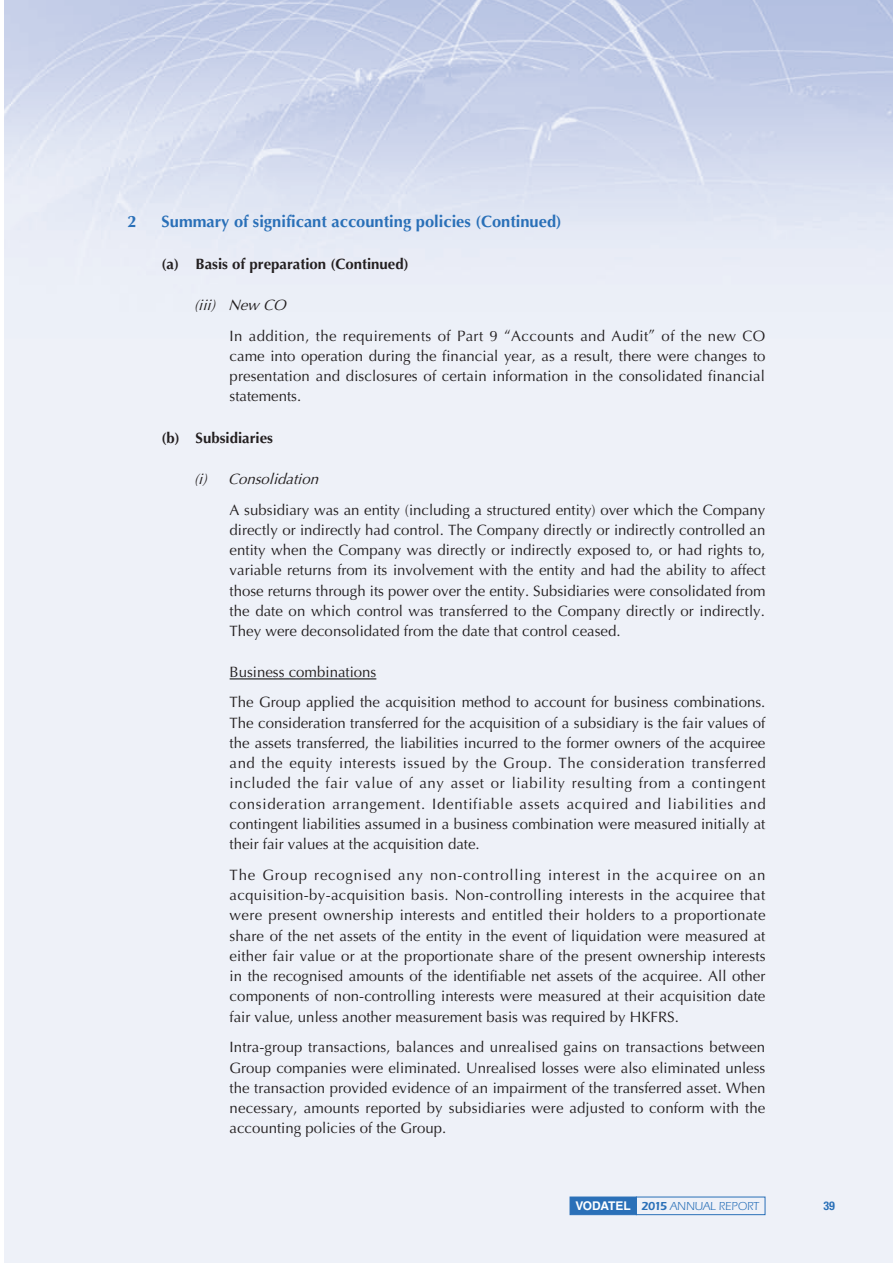
<style>
.page{position:relative;width:893px;height:1263px;background:#fff}
.page>*{position:absolute;margin:0;border:0;box-sizing:border-box;transform-origin:0 0}
._3__標題{font:700 16.5px "Optima LT Std";color:#2a70b8}
._1__內文{font:15px/20.2px "Optima LT Std";color:#231f20;text-align:justify}
._4__副標題{font:700 15px "Optima LT Std";color:#231f20}
._5__副副標題{font:italic 15px "Optima LT Std";color:#231f20}
.t1{font:12px "ITC Eras Std";color:#2a70b8}
.t2{font:700 condensed 12px "Helvetica Neue LT Std";color:#2a70b8}
.s1{font-family:"Helvetica LT Std";font-weight:700;color:#fff}
.s2{font-weight:600}
</style>
<div class="page">
<img style="left:4px;top:0;width:889px;height:1263px">
<div style="left:636px;top:1197px;width:129px;height:18px;border:1px solid #2a70b8"></div>
<div style="left:570px;top:1197px;width:67px;height:18px;background:#2a70b8"></div>
<hr style="left:230px;top:678px;width:146px;height:1px;background:#000">
<p class="_3__標題" style="left:128px;top:212px;width:11px">2</p>
<p class="_3__標題" style="left:162px;top:212px;width:402px">Summary of significant accounting policies (Continued)</p>
<p class="_4__副標題" style="left:162px;top:256px;width:249px">(a) Basis of preparation (Continued)</p>
<p class="_5__副副標題" style="left:194px;top:296px;width:98px">(iii) New CO</p>
<p class="_1__內文" style="left:230px;top:326px;width:537px">In addition, the requirements of Part 9 “Accounts and Audit” of the new CO came into operation during the financial year, as a result, there were changes to presentation and disclosures of certain information in the consolidated financial statements.</p>
<p class="_4__副標題" style="left:162px;top:430px;width:113px">(b) Subsidiaries</p>
<p class="_5__副副標題" style="left:194px;top:470px;width:130px">(i) Consolidation</p>
<p class="_1__內文" style="left:230px;top:500px;width:538px">A subsidiary was an entity (including a structured entity) over which the Company directly or indirectly had control. The Company directly or indirectly controlled an entity when the Company was directly or indirectly exposed to, or had rights to, variable returns from its involvement with the entity and had the ability to affect those returns through its power over the entity. Subsidiaries were consolidated from the date on which control was transferred to the Company directly or indirectly.<br>They were deconsolidated from the date that control ceased.</p>
<p class="_1__內文" style="left:230px;top:662px;width:148px">Business combinations</p>
<p class="_1__內文" style="left:230px;top:692px;width:538px">The Group applied the acquisition method to account for business combinations.<br>The consideration transferred for the acquisition of a subsidiary is the fair values of the assets transferred, the liabilities incurred to the former owners of the acquiree and the equity interests issued by the Group. The consideration transferred included the fair value of any asset or liability resulting from a contingent consideration arrangement. Identifiable assets acquired and liabilities and contingent liabilities assumed in a business combination were measured initially at their fair values at the acquisition date.</p>
<p class="_1__內文" style="left:230px;top:865px;width:538px">The Group recognised any non-controlling interest in the acquiree on an acquisition-by-acquisition basis. Non-controlling interests in the acquiree that were present ownership interests and entitled their holders to a proportionate share of the net assets of the entity in the event of liquidation were measured at either fair value or at the proportionate share of the present ownership interests in the recognised amounts of the identifiable net assets of the acquiree. All other components of non-controlling interests were measured at their acquisition date fair value, unless another measurement basis was required by HKFRS.</p>
<p class="_1__內文" style="left:230px;top:1037px;width:537px">Intra-group transactions, balances and unrealised gains on transactions between Group companies were eliminated. Unrealised losses were also eliminated unless the transaction provided evidence of an impairment of the transferred asset. When necessary, amounts reported by subsidiaries were adjusted to conform with the accounting policies of the Group.</p>
<p class="t1" style="left:576px;top:1199px;width:185px"><span class="s1">VODATEL</span> <span class="s2">2015</span> ANNUAL REPORT</p>
<p class="t2" style="left:823px;top:1198px;width:13px">39</p>
</div>
